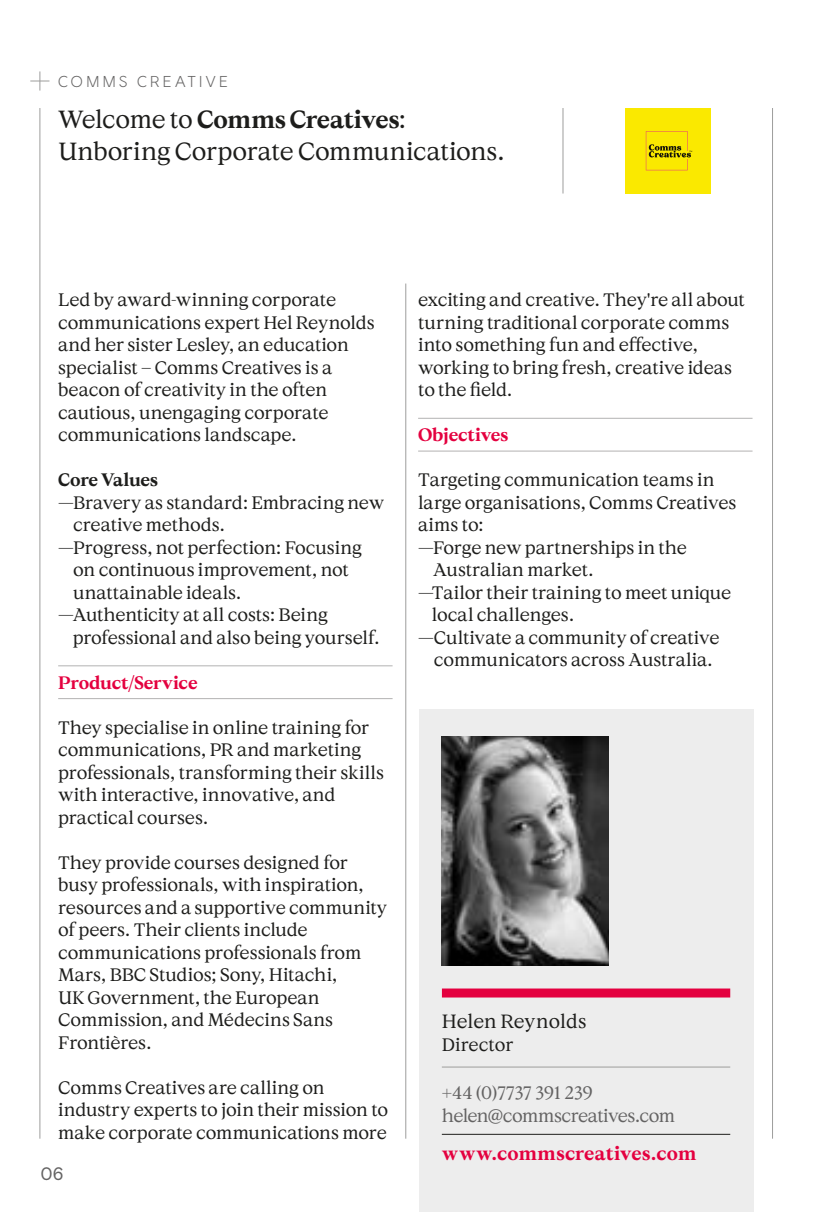
<style>
.page{position:relative;width:830px;height:1212px;background:#fff}
.page>*{position:absolute;margin:0;border:0;box-sizing:border-box;transform-origin:0 0}
.StandFirst_Serif_16_19pt{font:24.75px/31.9px "Wales Serif";letter-spacing:-.01em;color:#1d1d1b}
.URL{font:700 19.12px "Wales Serif";letter-spacing:.015em;color:#e4003f}
.StandFirst_Serif_16_19pt-2{font:19.12px "Wales Serif";letter-spacing:-.005em;color:#1d1d1b}
._02_Body{font:18px/22.5px "Wales Serif";letter-spacing:-.01em;color:#1d1d1b}
._02_Body-2{font:18px/22.9px "Wales Serif";letter-spacing:-.025em;color:#646363}
._01_Red_Title_Line{font:700 18px "Wales Serif";letter-spacing:-.01em;color:#e4003f}
._02_Body-3{font:700 18px "Wales Serif";letter-spacing:-.01em;color:#1d1d1b}
.Job_Title{font:18px "Wales Serif";color:#1d1d1b}
.t1{font:18px "Wales Sans Body";color:#646363}
.t2{font:300 15.75px "Wales Sans Headline";letter-spacing:.215em;color:#646363}
.s1{font-weight:700}
</style>
<div class="page">
<hr style="left:58px;top:665px;width:334px;height:1px;background:#b3b2b2">
<hr style="left:58px;top:698px;width:334px;height:1px;background:#b3b2b2">
<hr style="left:418px;top:418px;width:334px;height:1px;background:#b3b2b2">
<hr style="left:418px;top:451px;width:334px;height:1px;background:#b3b2b2">
<hr style="left:405px;top:284px;width:1px;height:855px;background:#9d9d9c">
<hr style="left:771px;top:108px;width:1px;height:1031px;background:#9d9d9c">
<hr style="left:39px;top:108px;width:1px;height:1031px;background:#9d9d9c">
<svg style="left:30px;top:71px;width:19px;height:20px"></svg>
<hr style="left:562px;top:108px;width:1px;height:86px;background:#9d9d9c">
<div style="left:419px;top:710px;width:334px;height:502px;background:#ededed"></div>
<div style="left:441px;top:988px;width:288px;height:9px;background:#e4003f"></div>
<img style="left:441px;top:736px;width:167px;height:229px">
<hr style="left:441px;top:1066px;width:288px;height:1px;background:#9d9d9c">
<hr style="left:441px;top:1134px;width:288px;height:1px;background:#1d1d1b">
<div style="left:625px;top:108px;width:85px;height:86px;background:#fae900"></div>
<svg style="left:645px;top:131px;width:46px;height:39px"></svg>
<p class="t2" style="left:58px;top:71px;width:171px">COMMS CREATIVE</p>
<p class="StandFirst_Serif_16_19pt" style="left:58px;top:103px;width:448px">Welcome to <span class="s1">Comms Creatives</span>:<br>Unboring Corporate Communications.</p>
<p class="_02_Body" style="left:58px;top:288px;width:318px">Led by award-winning corporate communications expert Hel Reynolds and her sister Lesley, an education specialist – Comms Creatives is a beacon of creativity in the often cautious, unengaging corporate communications landscape.</p>
<p class="_02_Body-3" style="left:58px;top:469px;width:101px">Core Values</p>
<p class="_02_Body" style="left:73px;top:491px;width:312px;text-indent:-15px">—Bravery as standard: Embracing new creative methods.</p>
<p class="_02_Body" style="left:73px;top:536px;width:290px;text-indent:-15px">—Progress, not perfection: Focusing on continuous improvement, not unattainable ideals.</p>
<p class="_02_Body" style="left:73px;top:603px;width:308px;text-indent:-15px">—Authenticity at all costs: Being professional and also being yourself.</p>
<p class="_01_Red_Title_Line" style="left:58px;top:671px;width:141px">Product/Service</p>
<p class="_02_Body" style="left:58px;top:716px;width:327px">They specialise in online training for communications, PR and marketing professionals, transforming their skills with interactive, innovative, and practical courses.</p>
<p class="_02_Body" style="left:58px;top:851px;width:330px">They provide courses designed for busy professionals, with inspiration, resources and a supportive community of peers. Their clients include communications professionals from<br>Mars, BBC Studios; Sony, Hitachi,<br>UK Government, the European<br>Commission, and Médecins Sans<br>Frontières.</p>
<p class="_02_Body" style="left:58px;top:1076px;width:331px">Comms Creatives are calling on industry experts to join their mission to make corporate communications more</p>
<p class="t1" style="left:41px;top:1163px;width:24px">06</p>
<p class="_02_Body" style="left:418px;top:288px;width:328px">exciting and creative. They're all about turning traditional corporate comms into something fun and effective, working to bring fresh, creative ideas to the field.</p>
<p class="_01_Red_Title_Line" style="left:418px;top:424px;width:92px">Objectives</p>
<p class="_02_Body" style="left:418px;top:468px;width:320px">Targeting communication teams in large organisations, Comms Creatives aims to:</p>
<p class="_02_Body" style="left:433px;top:536px;width:255px;text-indent:-15px">—Forge new partnerships in the<br>Australian market.</p>
<p class="_02_Body" style="left:431px;top:581px;width:301px;text-indent:-14px">—Tailor their training to meet unique local challenges.</p>
<p class="_02_Body" style="left:418px;top:626px;width:303px;text-align:center">—Cultivate a community of creative communicators across Australia.</p>
<p class="StandFirst_Serif_16_19pt-2" style="left:441px;top:1010px;width:146px">Helen Reynolds</p>
<p class="Job_Title" style="left:441px;top:1034px;width:73px">Director</p>
<p class="_02_Body-2" style="left:441px;top:1080px;width:235px">+44 (0)7737 391 239 helen@commscreatives.com</p>
<p class="URL" style="left:441px;top:1141px;width:256px">www.commscreatives.com</p>
</div>
